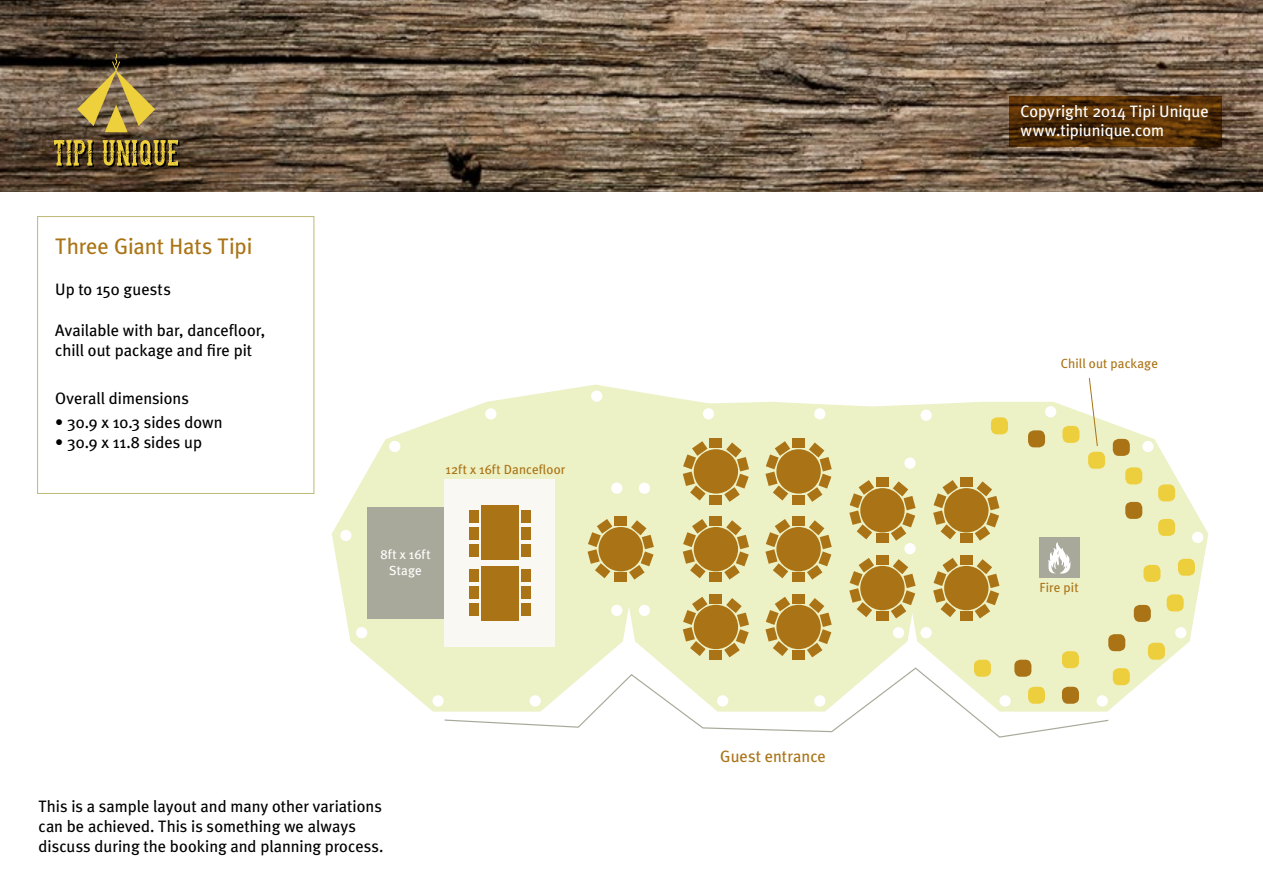
<style>
.page{position:relative;width:1263px;height:893px;background:#fff}
.page>*{position:absolute;margin:0;border:0;box-sizing:border-box;transform-origin:0 0}
.t1{font:22.5px "Meta Plus";letter-spacing:-.005em;color:#aa7416}
.t2{font:16.5px/19.8px "Meta Plus";color:#000}
.t3{font:16.5px/19.8px "Meta Plus";letter-spacing:-.005em;color:#fff}
.t4{font:16.5px "Meta Plus";color:#aa7416}
.t5{font:13.2px "Meta Plus";letter-spacing:.01em;color:#aa7416}
.t6{font:13.2px/15.9px "Meta Plus";letter-spacing:.015em;color:#fff;text-align:center}
</style>
<div class="page">
<img style="left:0;top:0;width:1263px;height:191px">
<svg style="left:54px;top:140px;width:40px;height:27px"></svg>
<svg style="left:103px;top:140px;width:77px;height:27px;background:#836e27"></svg>
<svg style="left:77px;top:54px;width:78px;height:78px;background:#887440"></svg>
<div style="left:37px;top:216px;width:277px;height:278px;border:1px solid #bcb977"></div>
<svg style="left:1009px;top:96px;width:213px;height:50px;background:#552f06"></svg>
<svg style="left:332px;top:421px;width:284px;height:291px;fill:#edf1c6"></svg>
<svg style="left:616px;top:567px;width:282px;height:100px;background:#edf1c9"></svg>
<svg style="left:898px;top:424px;width:310px;height:285px;fill:#edf1c6"></svg>
<svg style="left:435px;top:385px;width:678px;height:182px;background:#eff2cd"></svg>
<div style="left:598px;top:527px;width:45px;height:44px;background:#aa7416;border-radius:50%"></div>
<div style="left:614px;top:517px;width:13px;height:9px;background:#aa7416"></div>
<div style="left:614px;top:573px;width:13px;height:9px;background:#aa7416"></div>
<svg style="left:588px;top:519px;width:24px;height:59px"></svg>
<svg style="left:629px;top:520px;width:25px;height:60px"></svg>
<div style="left:694px;top:527px;width:44px;height:44px;background:#aa7416;border-radius:50%"></div>
<div style="left:710px;top:517px;width:12px;height:9px;background:#aa7416"></div>
<div style="left:710px;top:573px;width:12px;height:9px;background:#aa7416"></div>
<svg style="left:683px;top:519px;width:24px;height:59px"></svg>
<svg style="left:724px;top:520px;width:25px;height:60px"></svg>
<div style="left:776px;top:527px;width:45px;height:44px;background:#aa7416;border-radius:50%"></div>
<div style="left:792px;top:517px;width:13px;height:9px;background:#aa7416"></div>
<div style="left:792px;top:573px;width:13px;height:9px;background:#aa7416"></div>
<svg style="left:765px;top:519px;width:25px;height:59px"></svg>
<svg style="left:807px;top:520px;width:25px;height:60px"></svg>
<div style="left:860px;top:488px;width:45px;height:44px;background:#aa7416;border-radius:50%"></div>
<div style="left:876px;top:478px;width:13px;height:9px;background:#aa7416"></div>
<div style="left:876px;top:534px;width:13px;height:9px;background:#aa7416"></div>
<svg style="left:849px;top:480px;width:25px;height:59px"></svg>
<div style="left:944px;top:488px;width:44px;height:44px;background:#aa7416;border-radius:50%"></div>
<div style="left:960px;top:478px;width:12px;height:9px;background:#aa7416"></div>
<div style="left:960px;top:534px;width:12px;height:9px;background:#aa7416"></div>
<svg style="left:933px;top:480px;width:25px;height:59px"></svg>
<svg style="left:975px;top:481px;width:24px;height:60px"></svg>
<div style="left:694px;top:605px;width:44px;height:44px;background:#aa7416;border-radius:50%"></div>
<div style="left:710px;top:594px;width:12px;height:10px;background:#aa7416"></div>
<div style="left:710px;top:651px;width:12px;height:9px;background:#aa7416"></div>
<svg style="left:683px;top:597px;width:24px;height:59px"></svg>
<svg style="left:724px;top:598px;width:25px;height:59px"></svg>
<div style="left:776px;top:605px;width:45px;height:44px;background:#aa7416;border-radius:50%"></div>
<div style="left:792px;top:594px;width:13px;height:10px;background:#aa7416"></div>
<div style="left:792px;top:651px;width:13px;height:9px;background:#aa7416"></div>
<svg style="left:765px;top:597px;width:25px;height:59px"></svg>
<svg style="left:807px;top:598px;width:25px;height:59px"></svg>
<div style="left:860px;top:566px;width:45px;height:44px;background:#aa7416;border-radius:50%"></div>
<div style="left:876px;top:555px;width:13px;height:10px;background:#aa7416"></div>
<div style="left:876px;top:612px;width:13px;height:9px;background:#aa7416"></div>
<svg style="left:849px;top:558px;width:25px;height:59px"></svg>
<div style="left:944px;top:566px;width:44px;height:44px;background:#aa7416;border-radius:50%"></div>
<div style="left:960px;top:555px;width:12px;height:10px;background:#aa7416"></div>
<div style="left:960px;top:612px;width:12px;height:9px;background:#aa7416"></div>
<svg style="left:933px;top:558px;width:25px;height:59px"></svg>
<svg style="left:975px;top:559px;width:24px;height:59px"></svg>
<div style="left:694px;top:449px;width:44px;height:45px;background:#aa7416;border-radius:50%"></div>
<div style="left:710px;top:439px;width:12px;height:9px;background:#aa7416"></div>
<div style="left:710px;top:495px;width:12px;height:9px;background:#aa7416"></div>
<svg style="left:683px;top:441px;width:24px;height:59px"></svg>
<svg style="left:724px;top:442px;width:25px;height:60px"></svg>
<div style="left:776px;top:449px;width:45px;height:45px;background:#aa7416;border-radius:50%"></div>
<div style="left:792px;top:439px;width:13px;height:9px;background:#aa7416"></div>
<div style="left:792px;top:495px;width:13px;height:9px;background:#aa7416"></div>
<svg style="left:765px;top:441px;width:25px;height:59px"></svg>
<svg style="left:807px;top:442px;width:25px;height:60px"></svg>
<div style="left:1039px;top:537px;width:40px;height:41px;background:#a9a99b"></div>
<svg style="left:1048px;top:542px;width:49px;height:36px"></svg>
<svg style="left:1044px;top:406px;width:13px;height:12px"></svg>
<svg style="left:1142px;top:440px;width:12px;height:13px"></svg>
<svg style="left:1191px;top:531px;width:13px;height:12px"></svg>
<svg style="left:1175px;top:627px;width:12px;height:12px"></svg>
<svg style="left:432px;top:695px;width:11px;height:12px"></svg>
<svg style="left:356px;top:627px;width:12px;height:12px"></svg>
<svg style="left:340px;top:529px;width:12px;height:13px"></svg>
<svg style="left:389px;top:440px;width:12px;height:13px"></svg>
<svg style="left:485px;top:408px;width:12px;height:12px"></svg>
<svg style="left:591px;top:390px;width:12px;height:12px"></svg>
<svg style="left:702px;top:408px;width:12px;height:12px"></svg>
<svg style="left:814px;top:408px;width:12px;height:12px"></svg>
<svg style="left:920px;top:627px;width:12px;height:12px"></svg>
<svg style="left:638px;top:604px;width:12px;height:12px"></svg>
<svg style="left:638px;top:482px;width:12px;height:12px"></svg>
<svg style="left:920px;top:409px;width:12px;height:12px"></svg>
<svg style="left:892px;top:627px;width:13px;height:12px"></svg>
<svg style="left:611px;top:604px;width:12px;height:12px"></svg>
<svg style="left:611px;top:482px;width:12px;height:12px"></svg>
<svg style="left:904px;top:457px;width:12px;height:12px"></svg>
<svg style="left:891px;top:481px;width:25px;height:137px"></svg>
<div style="left:991px;top:417px;width:17px;height:17px;background:#edcf3e;border-radius:6px"></div>
<div style="left:1028px;top:430px;width:17px;height:17px;background:#aa7416;border-radius:6px"></div>
<div style="left:1062px;top:426px;width:17px;height:17px;background:#edcf3e;border-radius:6px"></div>
<div style="left:1088px;top:452px;width:17px;height:17px;background:#edcf3e;border-radius:6px"></div>
<div style="left:1113px;top:439px;width:17px;height:17px;background:#aa7416;border-radius:6px"></div>
<div style="left:1125px;top:467px;width:17px;height:17px;background:#edcf3e;border-radius:6px"></div>
<div style="left:1158px;top:484px;width:17px;height:17px;background:#edcf3e;border-radius:6px"></div>
<div style="left:1125px;top:502px;width:17px;height:17px;background:#aa7416;border-radius:6px"></div>
<div style="left:1158px;top:519px;width:17px;height:17px;background:#edcf3e;border-radius:6px"></div>
<div style="left:1178px;top:559px;width:17px;height:17px;background:#edcf3e;border-radius:6px"></div>
<div style="left:1143px;top:565px;width:17px;height:17px;background:#edcf3e;border-radius:6px"></div>
<div style="left:1167px;top:594px;width:17px;height:17px;background:#edcf3e;border-radius:6px"></div>
<div style="left:974px;top:660px;width:17px;height:17px;background:#edcf3e;border-radius:6px"></div>
<div style="left:1014px;top:660px;width:17px;height:17px;background:#aa7416;border-radius:6px"></div>
<div style="left:1062px;top:651px;width:17px;height:17px;background:#edcf3e;border-radius:6px"></div>
<div style="left:1113px;top:668px;width:17px;height:17px;background:#edcf3e;border-radius:6px"></div>
<div style="left:1148px;top:643px;width:17px;height:17px;background:#edcf3e;border-radius:6px"></div>
<div style="left:1108px;top:634px;width:17px;height:17px;background:#aa7416;border-radius:6px"></div>
<div style="left:1134px;top:605px;width:17px;height:17px;background:#aa7416;border-radius:6px"></div>
<div style="left:445px;top:479px;width:110px;height:167px;background:#f9f8f2"></div>
<div style="left:367px;top:507px;width:77px;height:111px;background:#a9a99b"></div>
<div style="left:481px;top:505px;width:38px;height:55px;background:#aa7416"></div>
<div style="left:481px;top:566px;width:38px;height:55px;background:#aa7416"></div>
<div style="left:469px;top:510px;width:9px;height:13px;background:#aa7416"></div>
<div style="left:469px;top:569px;width:9px;height:13px;background:#aa7416"></div>
<div style="left:521px;top:510px;width:10px;height:13px;background:#aa7416"></div>
<div style="left:521px;top:569px;width:10px;height:13px;background:#aa7416"></div>
<div style="left:469px;top:527px;width:9px;height:13px;background:#aa7416"></div>
<div style="left:469px;top:586px;width:9px;height:12px;background:#aa7416"></div>
<div style="left:521px;top:527px;width:10px;height:13px;background:#aa7416"></div>
<div style="left:521px;top:586px;width:10px;height:12px;background:#aa7416"></div>
<div style="left:469px;top:545px;width:9px;height:12px;background:#aa7416"></div>
<div style="left:469px;top:603px;width:9px;height:13px;background:#aa7416"></div>
<div style="left:521px;top:545px;width:10px;height:12px;background:#aa7416"></div>
<div style="left:521px;top:603px;width:10px;height:13px;background:#aa7416"></div>
<svg style="left:443px;top:667px;width:667px;height:71px"></svg>
<svg style="left:1088px;top:378px;width:10px;height:69px"></svg>
<h1 class="t1" style="left:55px;top:233px;width:199px">Three Giant Hats Tipi</h1>
<p class="t2" style="left:55px;top:279px;width:117px">Up to 150 guests</p>
<p class="t2" style="left:55px;top:320px;width:211px">Available with bar, dancefloor, chill out package and fire pit</p>
<p class="t2" style="left:55px;top:388px;width:135px">Overall dimensions</p>
<p class="t2" style="left:55px;top:412px;width:169px">• 30.9 x 10.3 sides down</p>
<p class="t2" style="left:55px;top:432px;width:148px">• 30.9 x 11.8 sides up</p>
<p class="t5" style="left:445px;top:461px;width:121px">12ft x 16ft Dancefloor</p>
<p class="t6" style="left:380px;top:546px;width:52px">8ft x 16ft<br>Stage</p>
<p class="t2" style="left:39px;top:796px;width:346px">This is a sample layout and many other variations can be achieved. This is something we always discuss during the booking and planning process.</p>
<p class="t4" style="left:720px;top:746px;width:107px">Guest entrance</p>
<p class="t3" style="left:1020px;top:101px;width:190px">Copyright 2014 Tipi Unique www.tipiunique.com</p>
<p class="t5" style="left:1061px;top:356px;width:99px">Chill out package</p>
<p class="t5" style="left:1039px;top:580px;width:41px">Fire pit</p>
</div>
